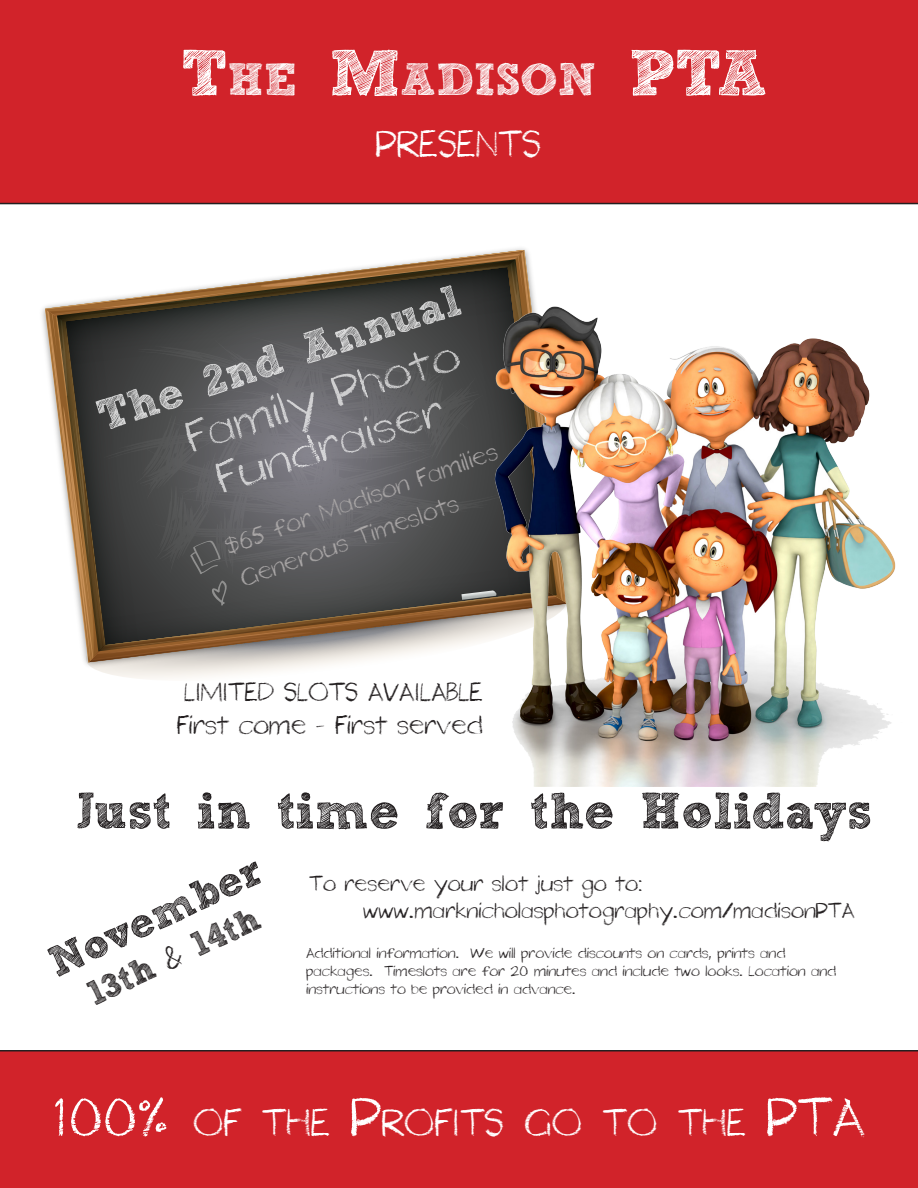
<style>
.page{position:relative;width:918px;height:1188px;background:#fff}
.page>*{position:absolute;margin:0;border:0;box-sizing:border-box;transform-origin:0 0}
.t1{font:700 51px "freeversion Sketch Block";color:#231f20}
.t2{font:700 45.15px "freeversion Sketch Block";color:#fff}
.t3{font:44.85px/47.8px "schalk";color:rgb(247 247 247/.72);text-align:center;scale:1.09 1}
.t4{font:700 43.5px "freeversion Sketch Block";color:#f7f7f7}
.t5{font:700 42px "freeversion Sketch Block";color:#231f20}
.t6{font:39.9px "schalk";color:#fff}
.t7{font:39px "schalk";color:#fff}
.t8{font:700 34.5px "freeversion Sketch Block";color:#231f20}
.t9{font:27px "schalk";color:#231f20}
.t10{font:25.2px/35.2px "schalk";color:#aaa7a7}
.t11{font:22.5px "schalk";color:#231f20}
.t12{font:15px/18px "schalk";color:#231f20}
.s1{font-size:64.5px}
.s2{font-family:"schalk";font-weight:400}
.s3{font-size:57px}
</style>
<div class="page">
<div style="left:0;top:0;width:918px;height:204px;background:#d1232a"></div>
<svg style="left:110px;top:674px;width:117px;height:5px"></svg>
<img style="left:42px;top:248px;width:484px;height:426px">
<svg style="left:45px;top:250px;width:488px;height:413px"></svg>
<div style="left:0;top:1050px;width:918px;height:138px;background:#d1232a"></div>
<img style="left:459px;top:287px;width:437px;height:500px">
<p class="t2" style="left:181px;top:63px;width:584px"><span class="s1">T</span>HE <span class="s1">M</span>ADISON <span class="s1">PTA</span></p>
<p class="t7" style="left:377px;top:127px;width:166px">PRESENTS</p>
<h3 class="t4" style="left:93px;top:401px;width:381px;rotate:-18deg">The 2nd Annual</h3>
<h3 class="t3" style="left:182px;top:420px;width:263px;rotate:-17deg">Family Photo<br>Fundraiser</h3>
<p class="t10" style="left:222px;top:534px;width:289px;rotate:-20deg">$65 for Madison Families<br>Generous Timeslots</p>
<p class="t9" style="left:184px;top:681px;width:300px">LIMITED SLOTS AVAILABLE</p>
<p class="t9" style="left:177px;top:713px;width:308px">First come - First served</p>
<p class="t1" style="left:76px;top:792px;width:824px">Just in time for the Holidays!</p>
<p class="t5" style="left:44px;top:950px;width:232px;rotate:-25deg">November</p>
<p class="t11" style="left:310px;top:873px;width:336px">To reserve your slot just go to:</p>
<p class="t11" style="left:364px;top:900px;width:493px">www.marknicholasphotography.com/madisonPTA</p>
<p class="t8" style="left:84px;top:983px;width:187px;rotate:-25deg">13th <span class="s2">&amp;</span> 14th</p>
<p class="t12" style="left:307px;top:946px;width:532px">Additional information. We will provide discounts on cards, prints and packages. Timeslots are for 20 minutes and include two looks. Location and instructions to be provided in advance.</p>
<p class="t6" style="left:53px;top:1106px;width:814px"><span class="s3">100%</span> OF THE <span class="s3">P</span>ROFITS GO TO THE <span class="s3">PTA</span></p>
</div>
